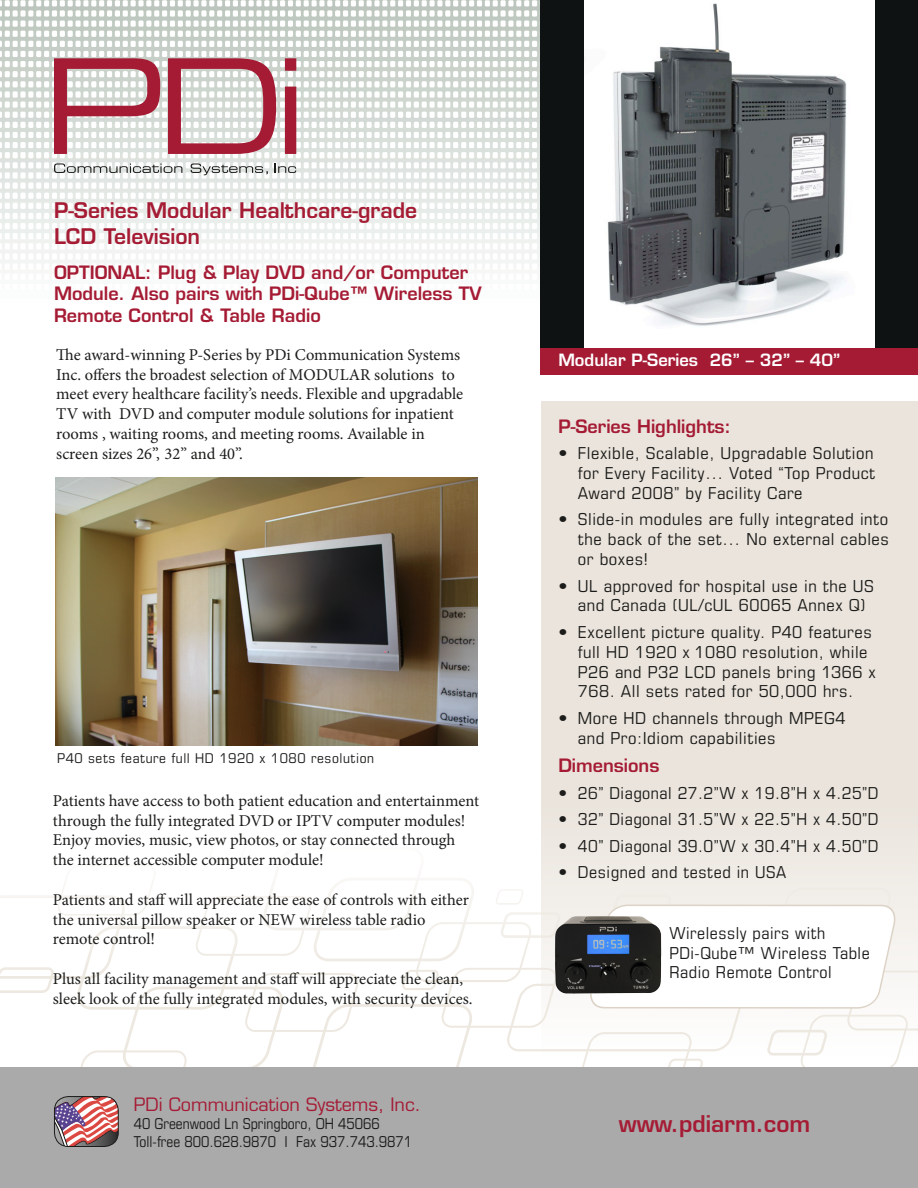
<style>
.page{position:relative;width:918px;height:1188px;background:#fff}
.page>*{position:absolute;margin:0;border:0;box-sizing:border-box;transform-origin:0 0}
.t1{font:600 22.5px "Eurostile";color:#a51b34}
.t2{font:600 21px/25.2px "Eurostile";color:#a51b34}
.t3{font:600 18px/21.6px "Eurostile";color:#a51b34}
.t4{font:18px "Eurostile";color:#a51b34}
.t5{font:16.5px/19.8px "Minion Pro";color:#1c1c1a}
.t6{font:condensed 16.5px/19.8px "Eurostile";letter-spacing:.03em;color:#1c1c1a;scale:1.1 1}
.t7{font:condensed 16.5px/19.8px "Eurostile";letter-spacing:.03em;color:#1c1c1a;scale:1.06 1}
.t8{font:600 16.5px "Eurostile";color:#fff}
.t9{font:condensed 16.5px "Eurostile";letter-spacing:.03em;color:#1c1c1a;scale:1.07 1}
.t10{font:condensed 15px "Eurostile";color:#1c1c1a}
.t11{font:condensed 13.5px "Eurostile";letter-spacing:.04em;color:#1c1c1a;scale:1.1 1}
</style>
<div class="page">
<div style="left:541px;top:401px;width:377px;height:655px;background:#eae4dc"></div>
<svg style="left:0;top:879px;width:918px;height:188px"></svg>
<svg style="left:586px;top:904px;width:314px;height:105px;background:#fdfcfb"></svg>
<svg style="left:0;top:0;width:541px;height:290px"></svg>
<div style="left:0;top:1067px;width:918px;height:121px;background:#aaaaab"></div>
<div style="left:541px;top:348px;width:377px;height:27px;background:#a51b34"></div>
<div style="left:541px;top:0;width:377px;height:348px;background:#0e1212"></div>
<svg style="left:54px;top:1097px;width:64px;height:50px;background:#b9858e"></svg>
<div style="left:54px;top:1096px;width:65px;height:51px;border:1px solid #1c1c1a;border-radius:14px"></div>
<svg style="left:54px;top:163px;width:128px;height:10px"></svg>
<svg style="left:191px;top:163px;width:77px;height:12px"></svg>
<svg style="left:275px;top:164px;width:21px;height:9px"></svg>
<svg style="left:54px;top:58px;width:106px;height:96px"></svg>
<svg style="left:168px;top:58px;width:108px;height:96px"></svg>
<svg style="left:285px;top:58px;width:11px;height:96px"></svg>
<img style="left:584px;top:0;width:291px;height:347px">
<img style="left:534px;top:900px;width:152px;height:98px">
<img style="left:55px;top:478px;width:422px;height:267px">
<p class="t2" style="left:54px;top:198px;width:365px">P-Series Modular Healthcare-grade<br>LCD Television</p>
<p class="t3" style="left:54px;top:261px;width:429px">OPTIONAL: Plug &amp; Play DVD and/or Computer<br>Module. Also pairs with PDi-Qube™ Wireless TV<br>Remote Control &amp; Table Radio</p>
<p class="t5" style="left:56px;top:345px;width:409px">The award-winning P-Series by PDi Communication Systems Inc. offers the broadest selection of MODULAR solutions to meet every healthcare facility’s needs. Flexible and upgradable TV with DVD and computer module solutions for inpatient rooms , waiting rooms, and meeting rooms. Available in screen sizes 26”, 32” and 40”.</p>
<p class="t11" style="left:57px;top:750px;width:290px">P40 sets feature full HD 1920 x 1080 resolution</p>
<p class="t5" style="left:53px;top:791px;width:428px">Patients have access to both patient education and entertainment through the fully integrated DVD or IPTV computer modules!<br>Enjoy movies, music, view photos, or stay connected through the internet accessible computer module!</p>
<p class="t5" style="left:53px;top:890px;width:418px">Patients and staff will appreciate the ease of controls with either the universal pillow speaker or NEW wireless table radio remote control!</p>
<p class="t5" style="left:53px;top:969px;width:421px">Plus all facility management and staff will appreciate the clean, sleek look of the fully integrated modules, with security devices.</p>
<p class="t4" style="left:134px;top:1094px;width:289px">PDi Communication Systems, Inc.</p>
<p class="t10" style="left:134px;top:1115px;width:248px">40 Greenwood Ln Springboro, OH 45066</p>
<p class="t10" style="left:134px;top:1133px;width:280px">Toll-free 800.628.9870 I Fax 937.743.9871</p>
<p class="t8" style="left:558px;top:349px;width:283px">Modular P-Series 26” – 32” – 40”</p>
<p class="t3" style="left:558px;top:415px;width:174px">P-Series Highlights:</p>
<p class="t6" style="left:578px;top:443px;width:272px;text-align:justify;text-indent:-20px">• Flexible, Scalable, Upgradable Solution for Every Facility… Voted “Top Product Award 2008” by Facility Care</p>
<p class="t6" style="left:578px;top:509px;width:284px;text-align:justify;text-indent:-20px">• Slide-in modules are fully integrated into the back of the set… No external cables or boxes!</p>
<p class="t6" style="left:578px;top:576px;width:271px;text-indent:-20px">• UL approved for hospital use in the US and Canada (UL/cUL 60065 Annex Q)</p>
<p class="t6" style="left:578px;top:622px;width:273px;text-indent:-20px">• Excellent picture quality. P40 features full HD 1920 x 1080 resolution, while P26 and P32 LCD panels bring 1366 x 768. All sets rated for 50,000 hrs.</p>
<p class="t6" style="left:578px;top:708px;width:245px;text-indent:-20px">• More HD channels through MPEG4 and Pro:Idiom capabilities</p>
<p class="t3" style="left:558px;top:754px;width:103px">Dimensions</p>
<p class="t7" style="left:558px;top:783px;width:304px">• 26” Diagonal 27.2”W x 19.8”H x 4.25”D</p>
<p class="t7" style="left:558px;top:809px;width:304px">• 32” Diagonal 31.5”W x 22.5”H x 4.50”D</p>
<p class="t7" style="left:558px;top:836px;width:304px">• 40” Diagonal 39.0”W x 30.4”H x 4.50”D</p>
<p class="t9" style="left:558px;top:863px;width:215px">• Designed and tested in USA</p>
<p class="t7" style="left:669px;top:923px;width:191px">Wirelessly pairs with<br>PDi-Qube™ Wireless Table<br>Radio Remote Control</p>
<p class="t1" style="left:619px;top:1109px;width:193px">www.pdiarm.com</p>
</div>
